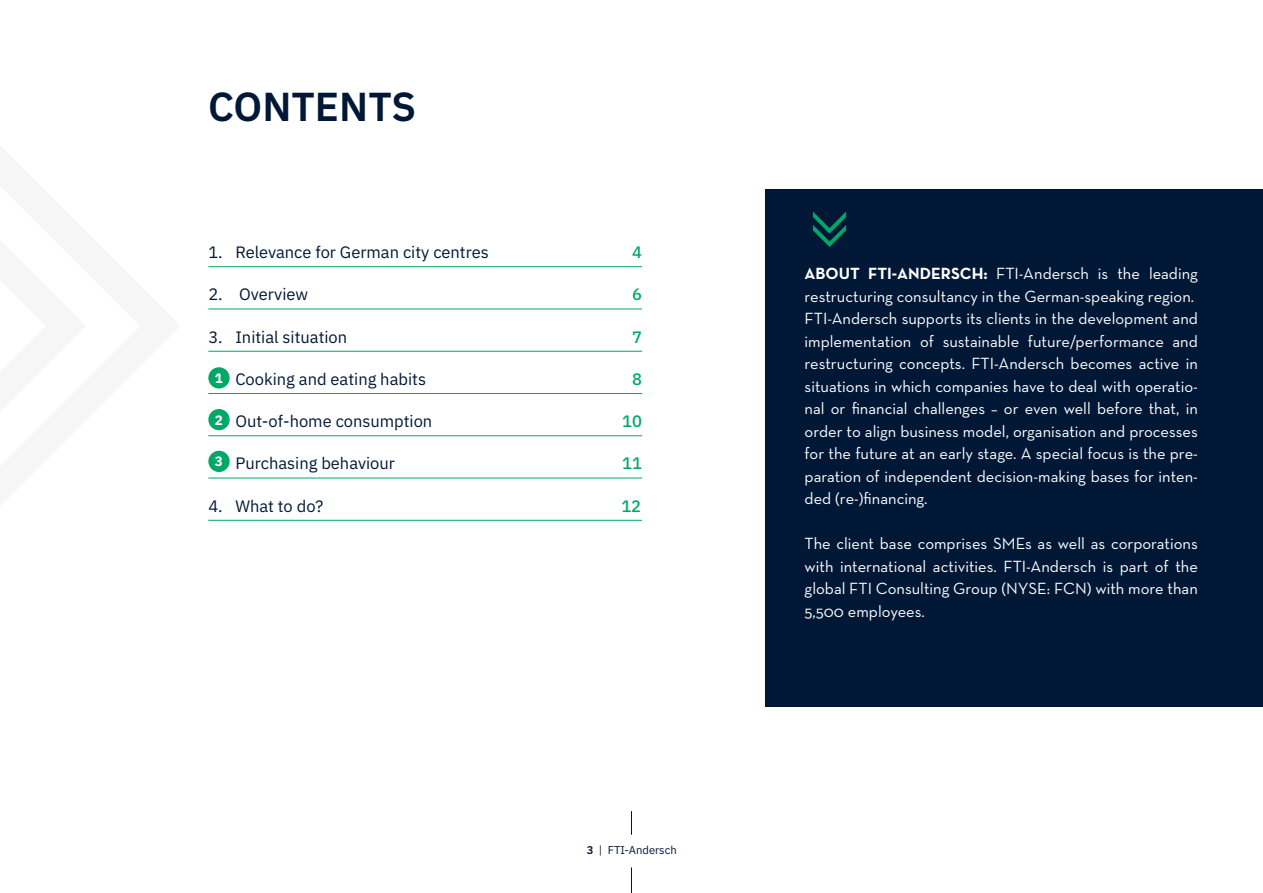
<style>
.page{position:relative;width:1263px;height:893px;background:#fff}
.page>*{position:absolute;margin:0;border:0;box-sizing:border-box;transform-origin:0 0}
.t1{font:600 40.5px "IBM Plex Sans";color:#001836}
.t2{font:16.5px/22.5px "Neutraface Text";color:#fff}
.t3{font:16.5px "IBM Plex Sans";color:#001836}
.t4{font:500 16.5px "IBM Plex Sans";color:#00a867}
.t5{font:700 13.5px "IBM Plex Sans";color:#fff}
.t6{font:11.25px "IBM Plex Sans";color:#001836}
.s1{font-weight:600}
.s2{font-weight:700}
</style>
<div class="page">
<svg style="left:631px;top:867px;width:1px;height:26px"></svg>
<svg style="left:631px;top:811px;width:1px;height:24px"></svg>
<div style="left:765px;top:189px;width:498px;height:517px;background:#001836"></div>
<svg style="left:813px;top:212px;width:33px;height:35px"></svg>
<hr style="left:208px;top:266px;width:434px;height:1px;background:#00a867">
<hr style="left:208px;top:309px;width:434px;height:1px;background:#00a867">
<hr style="left:208px;top:351px;width:434px;height:1px;background:#00a867">
<hr style="left:208px;top:393px;width:434px;height:1px;background:#00a867">
<hr style="left:208px;top:435px;width:434px;height:1px;background:#00a867">
<hr style="left:208px;top:478px;width:434px;height:1px;background:#00a867">
<hr style="left:208px;top:520px;width:434px;height:1px;background:#00a867">
<div style="left:208px;top:367px;width:22px;height:21px;background:#00a867;border-radius:50%"></div>
<div style="left:208px;top:409px;width:22px;height:21px;background:#00a867;border-radius:50%"></div>
<div style="left:208px;top:451px;width:22px;height:21px;background:#00a867;border-radius:50%"></div>
<h1 class="t1" style="left:208px;top:75px;width:210px">CONTENTS</h1>
<p class="t3" style="left:208px;top:240px;width:282px">1. Relevance for German city centres</p>
<p class="t4" style="left:632px;top:239px;width:11px">4</p>
<p class="t3" style="left:208px;top:282px;width:101px">2. Overview</p>
<p class="t4" style="left:632px;top:282px;width:11px">6</p>
<p class="t3" style="left:208px;top:324px;width:140px">3. Initial situation</p>
<p class="t4" style="left:632px;top:324px;width:11px">7</p>
<p class="t3" style="left:235px;top:366px;width:192px">Cooking and eating habits</p>
<p class="t4" style="left:632px;top:366px;width:11px">8</p>
<p class="t3" style="left:235px;top:409px;width:198px">Out-of-home consumption</p>
<p class="t4" style="left:622px;top:408px;width:21px">10</p>
<p class="t3" style="left:235px;top:451px;width:161px">Purchasing behaviour</p>
<p class="t4" style="left:622px;top:451px;width:21px">11</p>
<p class="t3" style="left:208px;top:493px;width:117px">4. What to do?</p>
<p class="t4" style="left:621px;top:493px;width:21px">12</p>
<p class="t5" style="left:215px;top:367px;width:10px">1</p>
<p class="t5" style="left:215px;top:409px;width:10px">2</p>
<p class="t5" style="left:215px;top:451px;width:10px">3</p>
<p class="t6" style="left:587px;top:841px;width:91px"><span class="s1">3</span> | FTI-Andersch</p>
<p class="t2" style="left:804px;top:262px;width:395px"><span class="s2">ABOUT FTI-ANDERSCH:</span> FTI-Andersch is the leading restructuring consultancy in the German-speaking region.<br>FTI-Andersch supports its clients in the development and implementation of sustainable future/performance and restructuring concepts. FTI-Andersch becomes active in situations in which companies have to deal with operatio&shy;nal or financial challenges – or even well before that, in order to align business model, organisation and processes for the future at an early stage. A special focus is the pre&shy;paration of independent decision-making bases for inten&shy;ded (re-)financing.</p>
<p class="t2" style="left:804px;top:532px;width:395px;text-align:justify">The client base comprises SMEs as well as corporations with international activities. FTI-Andersch is part of the global FTI Consulting Group (NYSE: FCN) with more than 5,500 employees.</p>
</div>
